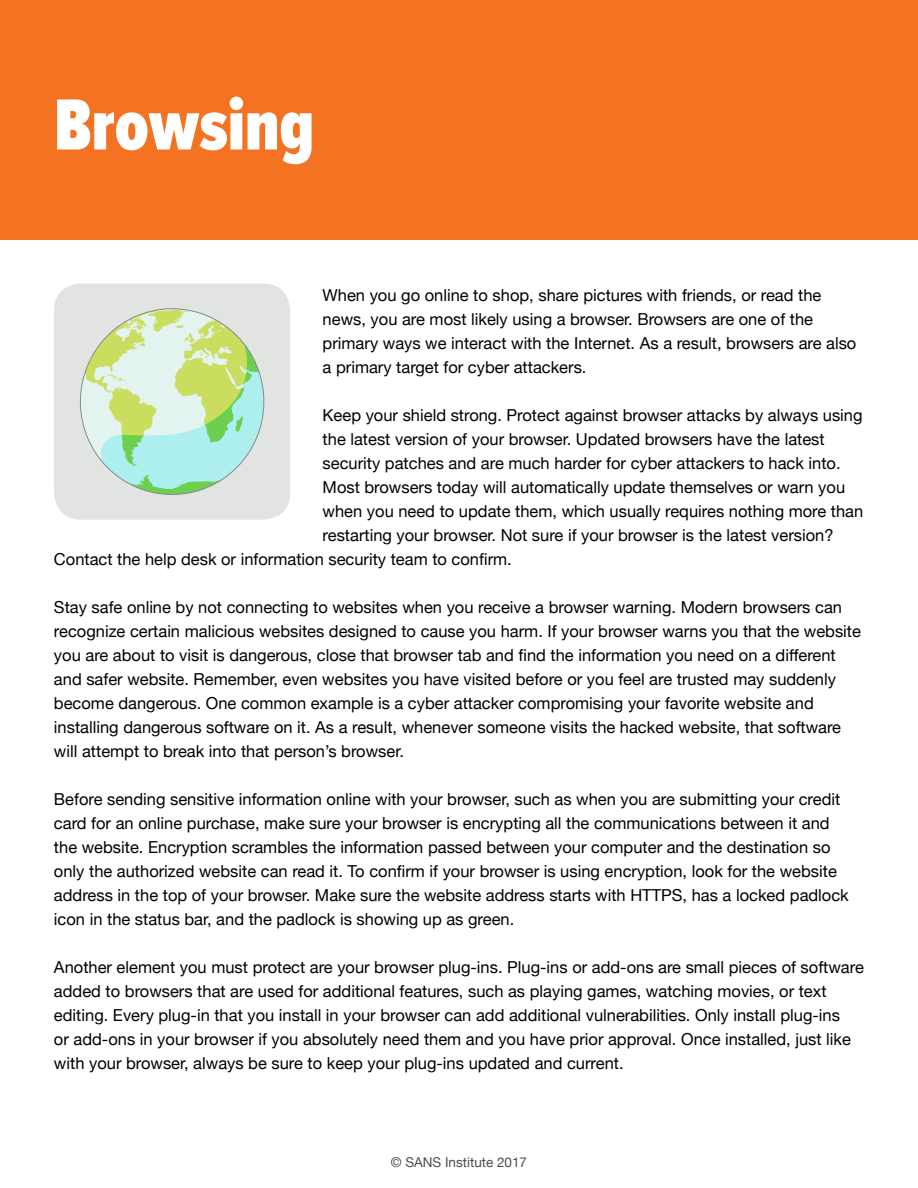
<style>
.page{position:relative;width:918px;height:1188px;background:#fff}
.page>*{position:absolute;margin:0;border:0;box-sizing:border-box;transform-origin:0 0}
.t1{font:900 75px "Proxima Nova Ex Cn";color:#fff}
.t2{font:16.5px/24px "Helvetica Neue";color:#000}
.t3{font:13.5px "Helvetica Neue";color:#4d4d4d}
</style>
<div class="page">
<div style="left:0;top:0;width:918px;height:240px;background:#f47323"></div>
<div style="left:54px;top:283px;width:236px;height:237px;background:#e2e4e2;border-radius:27px"></div>
<svg style="left:80px;top:309px;width:184px;height:185px"></svg>
<h1 class="t1" style="left:54px;top:83px;width:262px">Browsing</h1>
<p class="t2" style="left:323px;top:284px;width:535px">When you go online to shop, share pictures with friends, or read the news, you are most likely using a browser. Browsers are one of the primary ways we interact with the Internet. As a result, browsers are also a primary target for cyber attackers.</p>
<p class="t2" style="left:323px;top:404px;width:541px">Keep your shield strong. Protect against browser attacks by always using</p>
<p class="t2" style="left:323px;top:428px;width:504px">the latest version of your browser. Updated browsers have the latest</p>
<p class="t2" style="left:323px;top:452px;width:520px">security patches and are much harder for cyber attackers to hack into.</p>
<p class="t2" style="left:323px;top:476px;width:524px">Most browsers today will automatically update themselves or warn you</p>
<p class="t2" style="left:323px;top:500px;width:542px">when you need to update them, which usually requires nothing more than</p>
<p class="t2" style="left:323px;top:524px;width:512px">restarting your browser. Not sure if your browser is the latest version?</p>
<p class="t2" style="left:54px;top:548px;width:459px">Contact the help desk or information security team to confirm.</p>
<p class="t2" style="left:54px;top:596px;width:809px">Stay safe online by not connecting to websites when you receive a browser warning. Modern browsers can recognize certain malicious websites designed to cause you harm. If your browser warns you that the website you are about to visit is dangerous, close that browser tab and find the information you need on a different and safer website. Remember, even websites you have visited before or you feel are trusted may suddenly become dangerous. One common example is a cyber attacker compromising your favorite website and installing dangerous software on it. As a result, whenever someone visits the hacked website, that software will attempt to break into that person’s browser.</p>
<p class="t2" style="left:54px;top:788px;width:796px">Before sending sensitive information online with your browser, such as when you are submitting your credit card for an online purchase, make sure your browser is encrypting all the communications between it and the website. Encryption scrambles the information passed between your computer and the destination so only the authorized website can read it. To confirm if your browser is using encryption, look for the website address in the top of your browser. Make sure the website address starts with HTTPS, has a locked padlock icon in the status bar, and the padlock is showing up as green.</p>
<p class="t2" style="left:54px;top:956px;width:811px">Another element you must protect are your browser plug-ins. Plug-ins or add-ons are small pieces of software added to browsers that are used for additional features, such as playing games, watching movies, or text editing. Every plug-in that you install in your browser can add additional vulnerabilities. Only install plug-ins<br>or add-ons in your browser if you absolutely need them and you have prior approval. Once installed, just like with your browser, always be sure to keep your plug-ins updated and current.</p>
<p class="t3" style="left:391px;top:1153px;width:138px">© SANS Institute 2017</p>
</div>
